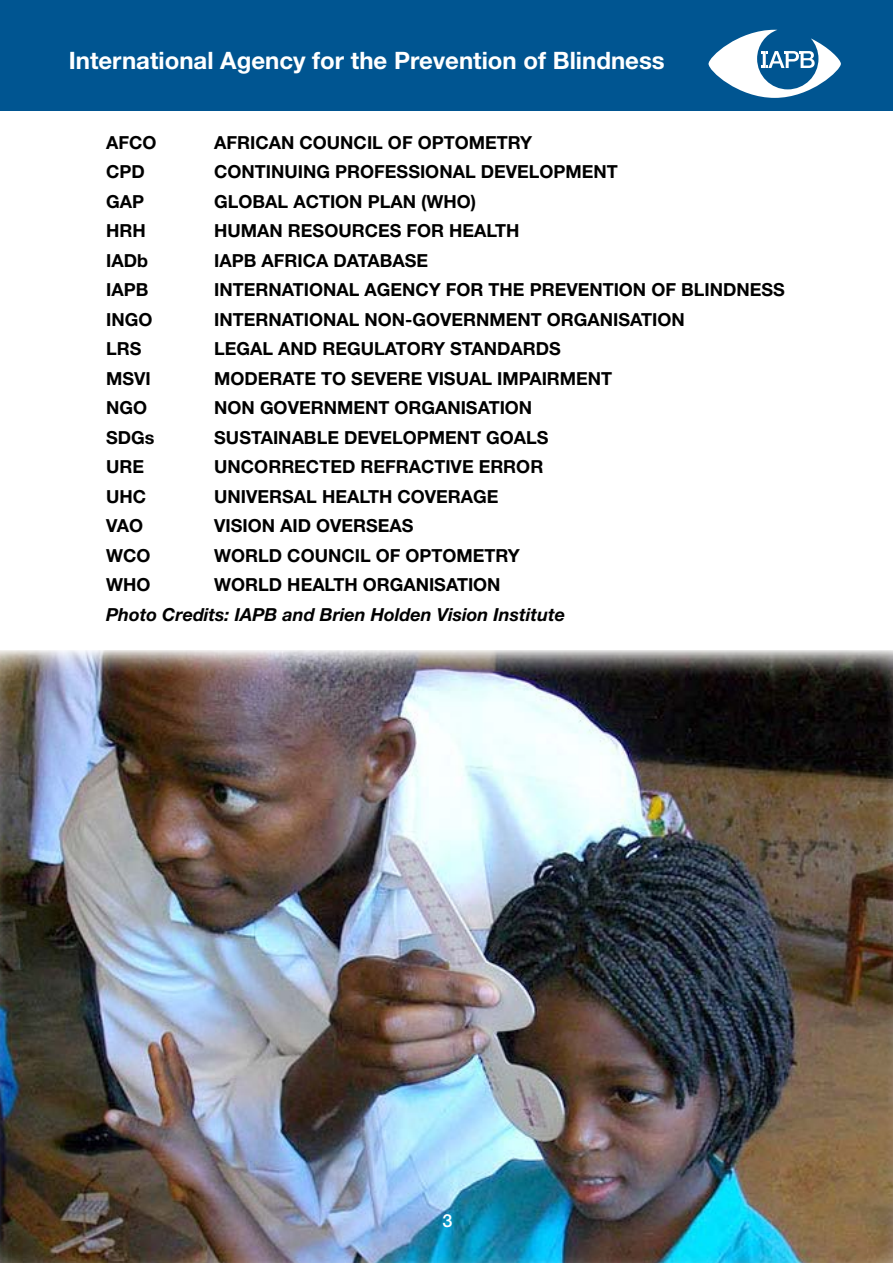
<style>
.page{position:relative;width:893px;height:1263px;background:#fff}
.page>*{position:absolute;margin:0;border:0;box-sizing:border-box;transform-origin:0 0}
.t1{font:700 24px "Helvetica Neue LT Std";color:#fff}
.t2{font:700 18px "Helvetica Neue LT Std";color:#000}
.t3{font:italic 700 18px "Helvetica Neue LT Std";color:#000}
.t4{font:500 18px "Helvetica Neue LT Std";color:#fff}
</style>
<div class="page">
<div style="left:0;top:0;width:893px;height:111px;background:#005591"></div>
<svg style="left:708px;top:30px;width:133px;height:68px"></svg>
<img style="left:0;top:651px;width:893px;height:612px">
<h1 class="t1" style="left:69px;top:46px;width:597px">International Agency for the Prevention of Blindness</h1>
<p class="t2" style="left:106px;top:131px;width:52px">AFCO</p>
<p class="t2" style="left:214px;top:131px;width:319px">AFRICAN COUNCIL OF OPTOMETRY</p>
<p class="t2" style="left:106px;top:161px;width:40px">CPD</p>
<p class="t2" style="left:214px;top:161px;width:405px">CONTINUING PROFESSIONAL DEVELOPMENT</p>
<p class="t2" style="left:106px;top:190px;width:39px">GAP</p>
<p class="t2" style="left:214px;top:190px;width:263px">GLOBAL ACTION PLAN (WHO)</p>
<p class="t2" style="left:106px;top:220px;width:41px">HRH</p>
<p class="t2" style="left:214px;top:220px;width:307px">HUMAN RESOURCES FOR HEALTH</p>
<p class="t2" style="left:106px;top:249px;width:43px">IADb</p>
<p class="t2" style="left:214px;top:249px;width:215px">IAPB AFRICA DATABASE</p>
<p class="t2" style="left:106px;top:279px;width:44px">IAPB</p>
<p class="t2" style="left:214px;top:279px;width:572px">INTERNATIONAL AGENCY FOR THE PREVENTION OF BLINDNESS</p>
<p class="t2" style="left:106px;top:308px;width:48px">INGO</p>
<p class="t2" style="left:214px;top:308px;width:472px">INTERNATIONAL NON-GOVERNMENT ORGANISATION</p>
<p class="t2" style="left:106px;top:338px;width:37px">LRS</p>
<p class="t2" style="left:214px;top:338px;width:348px">LEGAL AND REGULATORY STANDARDS</p>
<p class="t2" style="left:106px;top:367px;width:46px">MSVI</p>
<p class="t2" style="left:214px;top:367px;width:399px">MODERATE TO SEVERE VISUAL IMPAIRMENT</p>
<p class="t2" style="left:106px;top:397px;width:43px">NGO</p>
<p class="t2" style="left:214px;top:397px;width:319px">NON GOVERNMENT ORGANISATION</p>
<p class="t2" style="left:106px;top:426px;width:50px">SDGs</p>
<p class="t2" style="left:214px;top:426px;width:336px">SUSTAINABLE DEVELOPMENT GOALS</p>
<p class="t2" style="left:106px;top:456px;width:39px">URE</p>
<p class="t2" style="left:214px;top:456px;width:330px">UNCORRECTED REFRACTIVE ERROR</p>
<p class="t2" style="left:106px;top:485px;width:42px">UHC</p>
<p class="t2" style="left:214px;top:485px;width:286px">UNIVERSAL HEALTH COVERAGE</p>
<p class="t2" style="left:106px;top:515px;width:38px">VAO</p>
<p class="t2" style="left:214px;top:515px;width:201px">VISION AID OVERSEAS</p>
<p class="t2" style="left:106px;top:544px;width:46px">WCO</p>
<p class="t2" style="left:214px;top:544px;width:307px">WORLD COUNCIL OF OPTOMETRY</p>
<p class="t2" style="left:106px;top:574px;width:46px">WHO</p>
<p class="t2" style="left:214px;top:574px;width:288px">WORLD HEALTH ORGANISATION</p>
<p class="t3" style="left:106px;top:603px;width:460px">Photo Credits: IAPB and Brien Holden Vision Institute</p>
<p class="t4" style="left:443px;top:1210px;width:12px">3</p>
</div>
